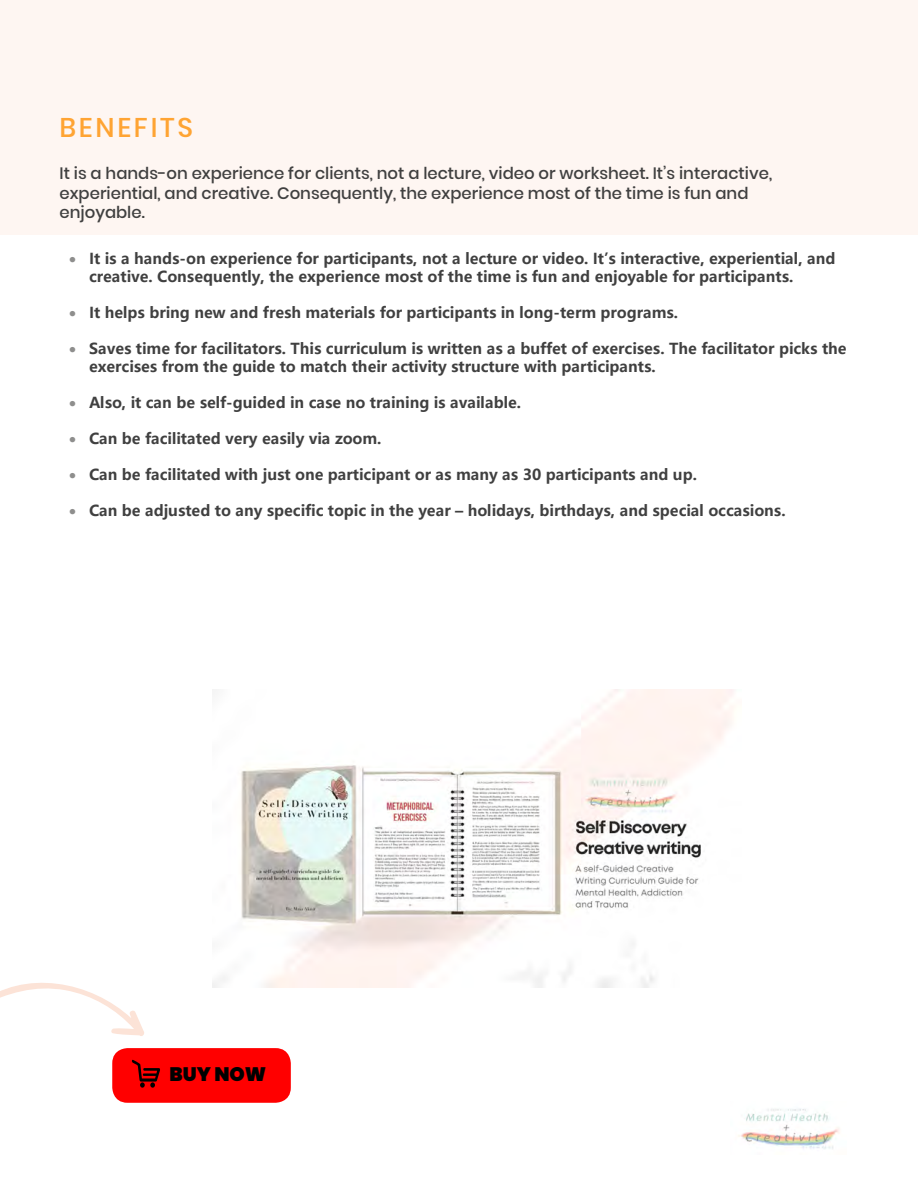
<style>
.page{position:relative;width:918px;height:1188px;background:#fff}
.page>*{position:absolute;margin:0;border:0;box-sizing:border-box;transform-origin:0 0}
.t1{font:500 27px "Poppins";letter-spacing:.1em;color:#ffa433}
.t2{font:900 19.5px "Poppins";color:#000}
.t3{font:500 16.5px/19.8px "Poppins";color:#404040}
.t4{font:700 15px/18px "Microsoft Ya Hei UI";color:#404040}
.s1{color:#8e8e8d}
</style>
<div class="page">
<div style="left:0;top:0;width:918px;height:235px;background:#fef6f2"></div>
<img style="left:213px;top:690px;width:521px;height:297px">
<div style="left:112px;top:1048px;width:179px;height:55px;background:#f00;border-radius:15px"></div>
<svg style="left:131px;top:1059px;width:29px;height:29px"></svg>
<svg style="left:0;top:983px;width:144px;height:53px"></svg>
<img style="left:738px;top:1108px;width:102px;height:41px">
<h1 class="t1" style="left:60px;top:112px;width:135px">BENEFITS</h1>
<p class="t3" style="left:60px;top:163px;width:714px">It is a hands-on experience for clients, not a lecture, video or worksheet. It’s interactive, experiential, and creative. Consequently, the experience most of the time is fun and enjoyable.</p>
<p class="t4" style="left:89px;top:249px;width:748px;text-indent:-20px"><span class="s1">•</span> It is a hands-on experience for participants, not a lecture or video. It’s interactive, experiential, and creative. Consequently, the experience most of the time is fun and enjoyable for participants.</p>
<p class="t4" style="left:69px;top:303px;width:611px"><span class="s1">•</span> It helps bring new and fresh materials for participants in long-term programs.</p>
<p class="t4" style="left:89px;top:339px;width:759px;text-indent:-20px"><span class="s1">•</span> Saves time for facilitators. This curriculum is written as a buffet of exercises. The facilitator picks the exercises from the guide to match their activity structure with participants.</p>
<p class="t4" style="left:69px;top:393px;width:454px"><span class="s1">•</span> Also, it can be self-guided in case no training is available.</p>
<p class="t4" style="left:69px;top:429px;width:314px"><span class="s1">•</span> Can be facilitated very easily via zoom.</p>
<p class="t4" style="left:69px;top:465px;width:629px"><span class="s1">•</span> Can be facilitated with just one participant or as many as 30 participants and up.</p>
<p class="t4" style="left:69px;top:501px;width:718px"><span class="s1">•</span> Can be adjusted to any specific topic in the year – holidays, birthdays, and special occasions.</p>
<h2 class="t2" style="left:169px;top:1063px;width:98px">BUY NOW</h2>
</div>
